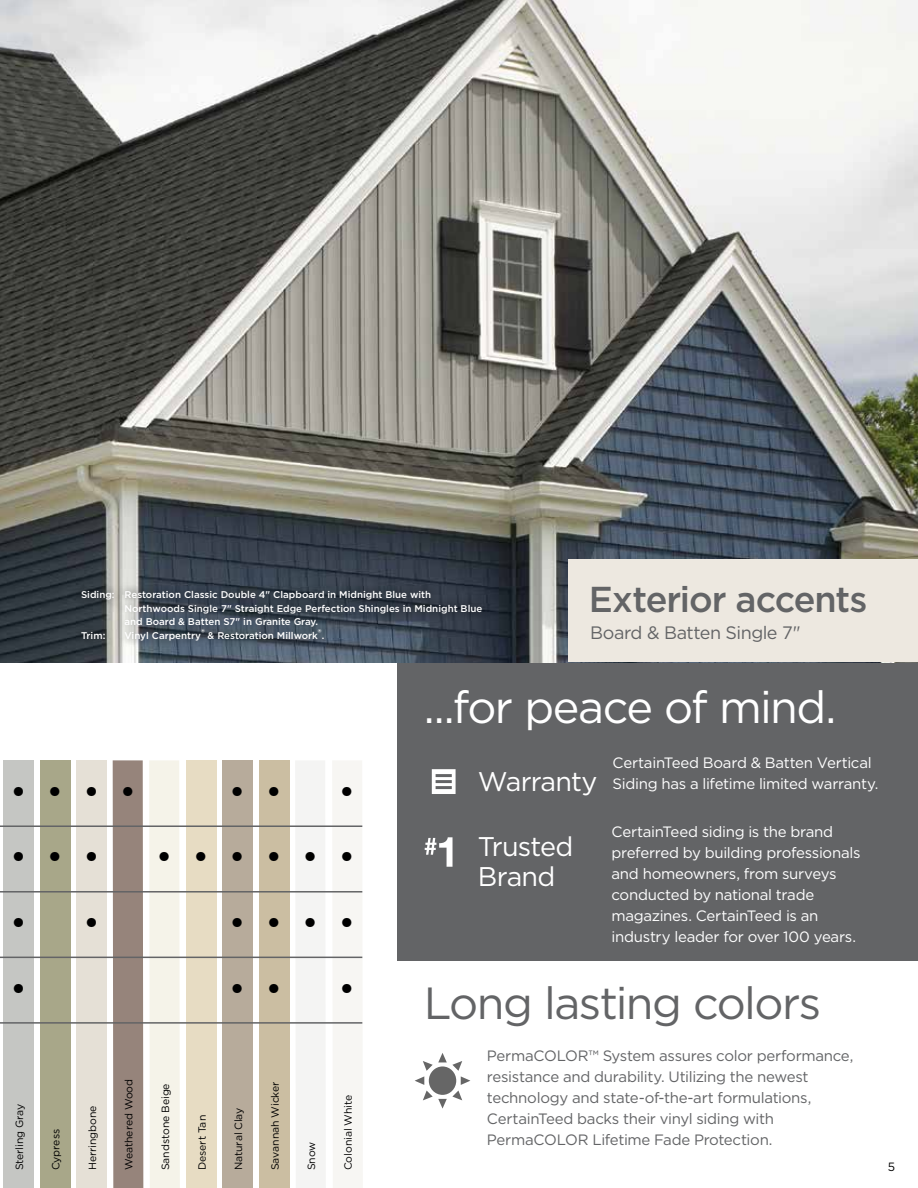
<style>
.page{position:relative;width:918px;height:1188px;background:#fff}
.page>*{position:absolute;margin:0;border:0;box-sizing:border-box;transform-origin:0 0}
.t1{font:45px "Gotham";letter-spacing:-.035em;color:#fff}
.t2{font:45px "Gotham";letter-spacing:-.035em;color:#636466}
.t3{font:500 36px "Gotham";letter-spacing:-.03em;color:#636466}
.t4{font:900 27px "Gotham";color:#000}
.t5{font:27px/30px "Gotham";letter-spacing:-.03em;color:#fff}
.t6{font:18px "Gotham";letter-spacing:-.03em;color:#636466}
.t7{font:15px/21px "Gotham";letter-spacing:-.02em;color:#fff}
.t8{font:15px/21px "Gotham";letter-spacing:-.02em;color:#636466}
.t9{font:12px "Gotham";color:#000}
.t10{font:10.5px "Gotham";letter-spacing:-.005em;color:#000}
.t11{font:500 9.75px "Gotham";color:#fff}
</style>
<div class="page">
<div style="left:397px;top:662px;width:521px;height:299px;background:#636466"></div>
<div style="left:295px;top:761px;width:31px;height:427px;background:#f4f4f3"></div>
<div style="left:332px;top:761px;width:31px;height:427px;background:#f7f6f3"></div>
<div style="left:3px;top:760px;width:31px;height:428px;background:#c5c6c3"></div>
<div style="left:76px;top:760px;width:31px;height:428px;background:#e5e0d6"></div>
<div style="left:259px;top:760px;width:30px;height:428px;background:#cbbea2"></div>
<div style="left:40px;top:760px;width:30px;height:428px;background:#a8a789"></div>
<div style="left:222px;top:760px;width:31px;height:428px;background:#b7ab9b"></div>
<div style="left:186px;top:760px;width:30px;height:428px;background:#e7dcc3"></div>
<div style="left:149px;top:760px;width:31px;height:428px;background:#f5f3e9"></div>
<div style="left:113px;top:760px;width:30px;height:428px;background:#96847b"></div>
<hr style="left:0;top:825px;width:362px;height:2px;background:#636466">
<hr style="left:0;top:891px;width:362px;height:2px;background:#636466">
<hr style="left:0;top:957px;width:362px;height:1px;background:#636466">
<hr style="left:0;top:1022px;width:362px;height:2px;background:#636466">
<svg style="left:425px;top:837px;width:28px;height:30px"></svg>
<svg style="left:432px;top:769px;width:24px;height:25px"></svg>
<img style="left:0;top:0;width:918px;height:662px">
<div style="left:73px;top:582px;width:418px;height:67px;background:#000;opacity:.75"></div>
<div style="left:569px;top:560px;width:349px;height:102px;background:#ede8e0"></div>
<div style="left:429px;top:1066px;width:27px;height:29px;background:#666;border-radius:50%"></div>
<svg style="left:423px;top:1091px;width:39px;height:18px"></svg>
<svg style="left:415px;top:1053px;width:55px;height:32px"></svg>
<p class="t11" style="left:81px;top:588px;width:352px">Siding: Restoration Classic Double 4" Clapboard in Midnight Blue with</p>
<p class="t11" style="left:125px;top:602px;width:359px">Northwoods Single 7" Straight Edge Perfection Shingles in Midnight Blue</p>
<p class="t11" style="left:125px;top:615px;width:195px">and Board &amp; Batten S7" in Granite Gray.</p>
<p class="t11" style="left:81px;top:629px;width:26px">Trim:</p>
<p class="t11" style="left:125px;top:629px;width:201px">Vinyl Carpentry® &amp; Restoration Millwork®.</p>
<h2 class="t3" style="left:589px;top:576px;width:280px">Exterior accents</h2>
<p class="t6" style="left:590px;top:621px;width:212px">Board &amp; Batten Single 7"</p>
<h3 class="t4" style="left:12px;top:773px;width:124px">••••</h3>
<h3 class="t4" style="left:231px;top:773px;width:51px">• •</h3>
<h3 class="t4" style="left:340px;top:773px;width:15px">•</h3>
<h3 class="t4" style="left:12px;top:838px;width:88px">•••</h3>
<h3 class="t4" style="left:158px;top:838px;width:197px">••••••</h3>
<h3 class="t4" style="left:12px;top:903px;width:88px">• •</h3>
<h3 class="t4" style="left:231px;top:903px;width:124px">••••</h3>
<h3 class="t4" style="left:12px;top:970px;width:15px">•</h3>
<h3 class="t4" style="left:231px;top:970px;width:51px">• •</h3>
<h3 class="t4" style="left:340px;top:970px;width:15px">•</h3>
<p class="t10" style="left:13px;top:1170px;width:68px;rotate:-90deg">Sterling Gray</p>
<p class="t10" style="left:49px;top:1170px;width:43px;rotate:-90deg">Cypress</p>
<p class="t10" style="left:86px;top:1170px;width:67px;rotate:-90deg">Herringbone</p>
<p class="t10" style="left:122px;top:1170px;width:93px;rotate:-90deg">Weathered Wood</p>
<p class="t10" style="left:159px;top:1170px;width:89px;rotate:-90deg">Sandstone Beige</p>
<p class="t10" style="left:195px;top:1170px;width:57px;rotate:-90deg">Desert Tan</p>
<p class="t10" style="left:232px;top:1170px;width:64px;rotate:-90deg">Natural Clay</p>
<p class="t10" style="left:268px;top:1170px;width:91px;rotate:-90deg">Savannah Wicker</p>
<p class="t10" style="left:305px;top:1170px;width:30px;rotate:-90deg">Snow</p>
<p class="t10" style="left:341px;top:1170px;width:77px;rotate:-90deg">Colonial White</p>
<h1 class="t1" style="left:424px;top:678px;width:414px">...for peace of mind.</h1>
<h3 class="t5" style="left:478px;top:765px;width:121px">Warranty</h3>
<h3 class="t5" style="left:478px;top:831px;width:97px">Trusted<br>Brand</h3>
<p class="t7" style="left:613px;top:752px;width:267px">CertainTeed Board &amp; Batten Vertical<br>Siding has a lifetime limited warranty.</p>
<p class="t7" style="left:612px;top:821px;width:251px">CertainTeed siding is the brand preferred by building professionals and homeowners, from surveys conducted by national trade magazines. CertainTeed is an industry leader for over 100 years.</p>
<h1 class="t2" style="left:424px;top:974px;width:399px">Long lasting colors</h1>
<p class="t8" style="left:487px;top:1045px;width:368px">PermaCOLOR™ System assures color performance, resistance and durability. Utilizing the newest technology and state-of-the-art formulations, CertainTeed backs their vinyl siding with PermaCOLOR Lifetime Fade Protection.</p>
<p class="t9" style="left:888px;top:1159px;width:9px">5</p>
</div>
